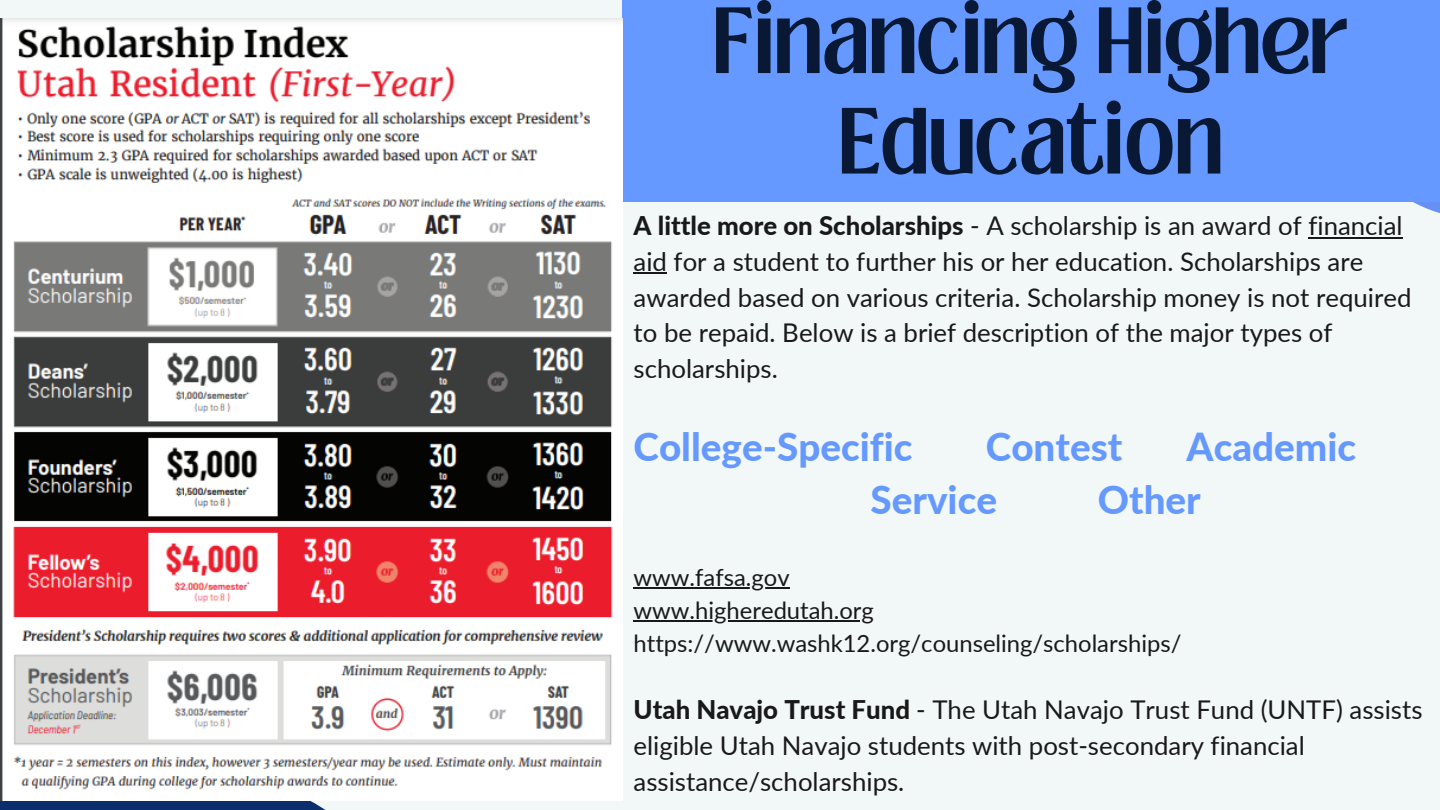
<style>
.page{position:relative;width:1440px;height:810px;background:#f2f8f7}
.page>*{position:absolute;margin:0;border:0;box-sizing:border-box;transform-origin:0 0}
.t1{font:600 72px/100.5px "Loubag";color:#091835;text-align:center}
.t2{font:800 38.6px "Lato";color:#6599ff}
.t3{font:25.8px/35.7px "Lato";color:#191919}
.t4{font:23.8px "Lato";color:#191919}
.s1{font-weight:800}
</style>
<div class="page">
<svg style="left:0;top:202px;width:634px;height:608px"></svg>
<hr style="left:1308px;top:237px;width:95px;height:2px;background:#191919">
<hr style="left:634px;top:272px;width:33px;height:2px;background:#191919">
<hr style="left:634px;top:587px;width:156px;height:2px;background:#191919">
<hr style="left:634px;top:620px;width:240px;height:2px;background:#191919">
<div style="left:622px;top:0;width:818px;height:202px;background:#6599ff"></div>
<img style="left:0;top:19px;width:622px;height:782px">
<p class="t1" style="left:713px;top:-8px;width:637px">Financing Higher<br>Education</p>
<p class="t3" style="left:634px;top:207px;width:779px"><span class="s1">A little more on Scholarships</span> - A scholarship is an award of financial aid for a student to further his or her education. Scholarships are awarded based on various criteria. Scholarship money is not required to be repaid. Below is a brief description of the major types of scholarships.</p>
<p class="t2" style="left:634px;top:423px;width:280px">College-Specific</p>
<p class="t2" style="left:986px;top:423px;width:138px">Contest</p>
<p class="t2" style="left:1187px;top:423px;width:171px">Academic</p>
<p class="t2" style="left:871px;top:476px;width:128px">Service</p>
<p class="t2" style="left:1098px;top:476px;width:104px">Other</p>
<p class="t4" style="left:634px;top:562px;width:158px">www.fafsa.gov</p>
<p class="t4" style="left:634px;top:595px;width:242px">www.higheredutah.org</p>
<p class="t4" style="left:634px;top:628px;width:549px">https://www.washk12.org/counseling/scholarships/</p>
<p class="t3" style="left:634px;top:691px;width:790px"><span class="s1">Utah Navajo Trust Fund</span> - The Utah Navajo Trust Fund (UNTF) assists eligible Utah Navajo students with post-secondary financial assistance/scholarships.</p>
</div>
